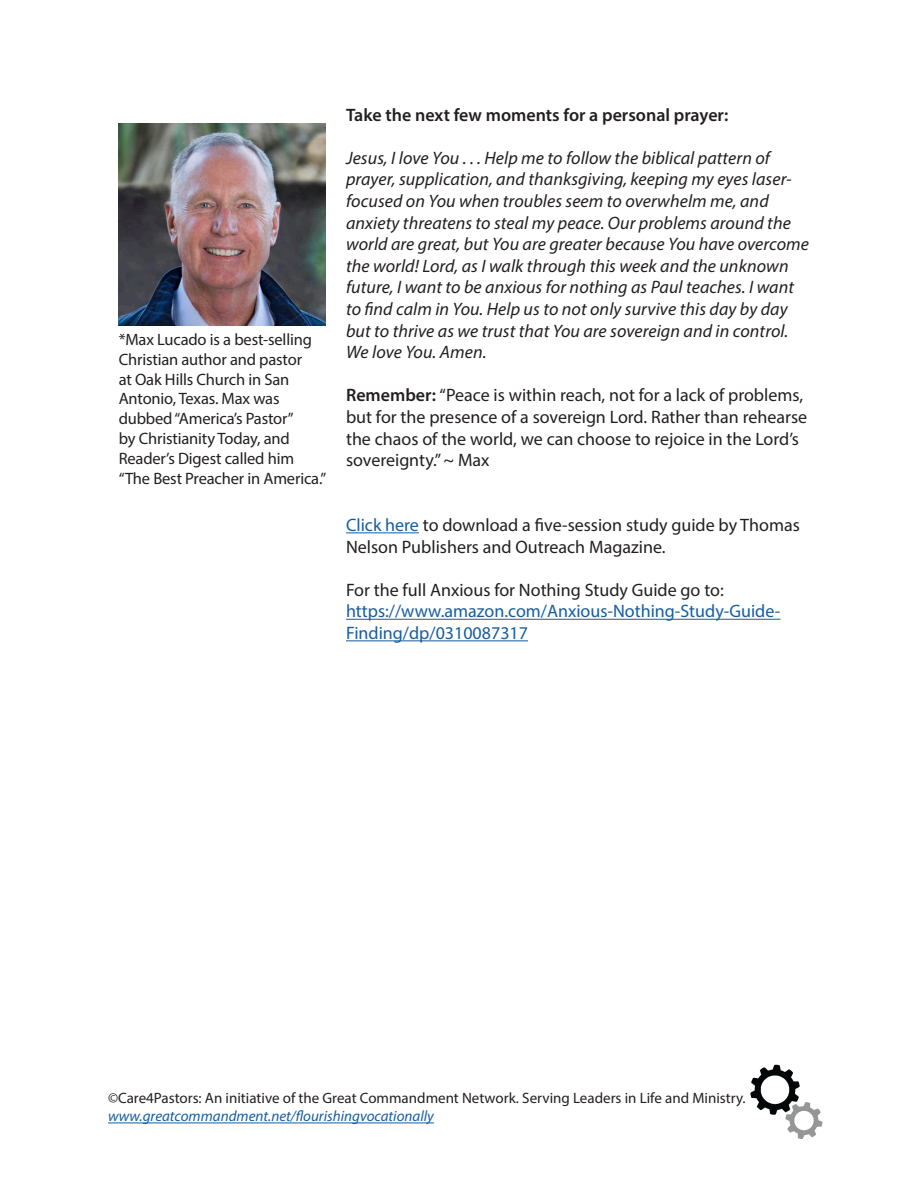
<style>
.page{position:relative;width:918px;height:1188px;background:#fff}
.page>*{position:absolute;margin:0;border:0;box-sizing:border-box;transform-origin:0 0}
.t1{font:italic 18px/21.6px "Myriad Pro";letter-spacing:.005em;color:#231f20}
.t2{font:18px/21.6px "Myriad Pro";color:#231f20}
.t3{font:18px/21.6px "Myriad Pro";color:#175d9e}
.t4{font:600 18px "Myriad Pro";color:#231f20}
.t5{font:16.5px/19.8px "Myriad Pro";letter-spacing:-.01em;color:#231f20}
.t6{font:15px "Myriad Pro";color:#231f20}
.t7{font:italic 15px "Myriad Pro";color:#175d9e}
.s1{font-weight:600}
.s2{color:#175d9e}
</style>
<div class="page">
<img style="left:750px;top:1064px;width:73px;height:75px">
<hr style="left:108px;top:1123px;width:326px;height:1px;background:#175d9e">
<hr style="left:346px;top:532px;width:73px;height:1px;background:#175d9e">
<hr style="left:346px;top:619px;width:434px;height:1px;background:#175d9e">
<hr style="left:346px;top:640px;width:182px;height:1px;background:#175d9e">
<img style="left:119px;top:123px;width:207px;height:202px">
<p class="t5" style="left:119px;top:329px;width:209px">*Max Lucado is a best-selling<br>Christian author and pastor<br>at Oak Hills Church in San<br>Antonio, Texas. Max was dubbed “America’s Pastor”<br>by Christianity Today, and<br>Reader’s Digest called him “The Best Preacher in America.”</p>
<p class="t4" style="left:346px;top:103px;width:384px">Take the next few moments for a personal prayer:</p>
<p class="t1" style="left:346px;top:147px;width:464px">Jesus, I love You . . . Help me to follow the biblical pattern of prayer, supplication, and thanksgiving, keeping my eyes laser&shy;focused on You when troubles seem to overwhelm me, and anxiety threatens to steal my peace. Our problems around the world are great, but You are greater because You have overcome the world! Lord, as I walk through this week and the unknown future, I want to be anxious for nothing as Paul teaches. I want to find calm in You. Help us to not only survive this day by day but to thrive as we trust that You are sovereign and in control.<br>We love You. Amen.</p>
<p class="t2" style="left:346px;top:384px;width:463px"><span class="s1">Remember:</span> “Peace is within reach, not for a lack of problems, but for the presence of a sovereign Lord. Rather than rehearse the chaos of the world, we can choose to rejoice in the Lord’s sovereignty.” ~ Max</p>
<p class="t2" style="left:346px;top:514px;width:455px"><span class="s2">Click here</span> to download a five-session study guide by Thomas<br>Nelson Publishers and Outreach Magazine.</p>
<p class="t2" style="left:346px;top:579px;width:379px">For the full Anxious for Nothing Study Guide go to:</p>
<p class="t3" style="left:346px;top:600px;width:436px">https://www.amazon.com/Anxious-Nothing-Study-Guide-<br>Finding/dp/0310087317</p>
<p class="t6" style="left:108px;top:1089px;width:639px">©Care4Pastors: An initiative of the Great Commandment Network. Serving Leaders in Life and Ministry.</p>
<p class="t7" style="left:108px;top:1107px;width:327px">www.greatcommandment.net/flourishingvocationally</p>
</div>
